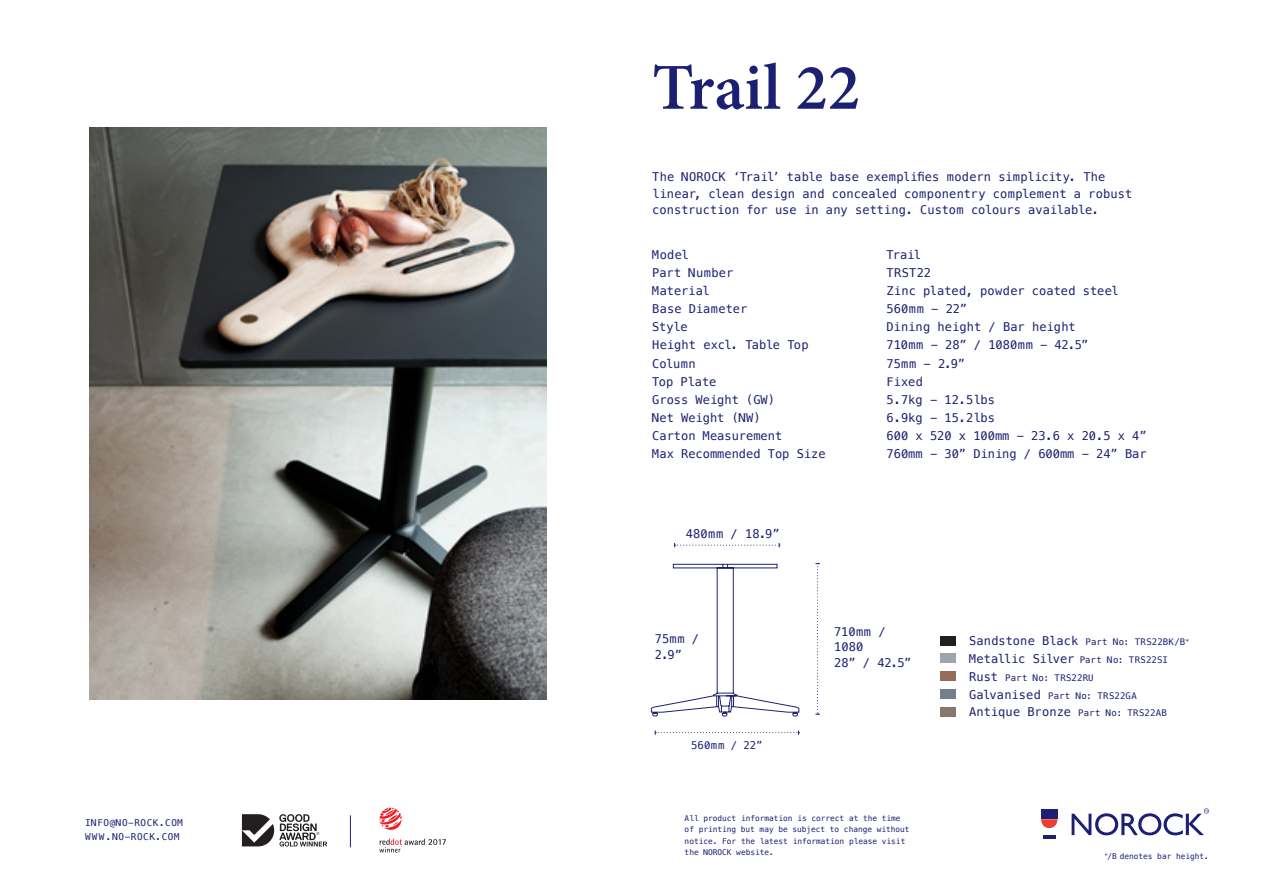
<style>
.page{position:relative;width:1263px;height:893px;background:#fff}
.page>*{position:absolute;margin:0;border:0;box-sizing:border-box;transform-origin:0 0}
.t1{font:600 65.7px "Minion Pro";color:#1c2072}
.t2{font:12px/16.5px "Menlo";color:#1c2072}
.t3{font:12px "Menlo";letter-spacing:.025em;color:#1c2072}
.t4{font:10.65px "Menlo";letter-spacing:.015em;color:#1c2072}
.t5{font:9.3px/14.2px "Menlo";letter-spacing:.06em;color:#1c2072}
.t6{font:9px "Menlo";letter-spacing:.03em;color:#1c2072}
.t7{font:7.8px/11.4px "Menlo";color:#1c2072}
.s1{font-size:12px}
.s2{font-size:9px}
</style>
<div class="page">
<hr style="left:1043px;top:835px;width:12px;height:4px;background:#1c2072">
<div style="left:1041px;top:810px;width:16px;height:9px;background:#1c2072"></div>
<svg style="left:1041px;top:819px;width:16px;height:9px"></svg>
<svg style="left:1071px;top:808px;width:138px;height:27px"></svg>
<svg style="left:379px;top:839px;width:67px;height:13px"></svg>
<svg style="left:380px;top:808px;width:22px;height:22px"></svg>
<hr style="left:350px;top:815px;width:1px;height:32px;background:#1c2072">
<svg style="left:242px;top:814px;width:85px;height:32px"></svg>
<img style="left:89px;top:128px;width:458px;height:571px">
<svg style="left:655px;top:730px;width:144px;height:5px"></svg>
<svg style="left:815px;top:563px;width:5px;height:152px"></svg>
<svg style="left:674px;top:543px;width:106px;height:4px"></svg>
<svg style="left:650px;top:563px;width:150px;height:154px"></svg>
<div style="left:940px;top:636px;width:16px;height:9px;background:#231f20"></div>
<div style="left:940px;top:653px;width:16px;height:10px;background:#9da4ac"></div>
<div style="left:940px;top:671px;width:16px;height:10px;background:#966c5c"></div>
<div style="left:940px;top:689px;width:16px;height:10px;background:#73808b"></div>
<div style="left:940px;top:707px;width:16px;height:9px;background:#86786f"></div>
<p class="t5" style="left:85px;top:815px;width:100px">INFO@NO-ROCK.COM<br>WWW.NO-ROCK.COM</p>
<p class="t1" style="left:652px;top:48px;width:209px">Trail 22</p>
<p class="t2" style="left:652px;top:169px;width:482px">The NOROCK ‘Trail’ table base exemplifies modern simplicity. The linear, clean design and concealed componentry complement a robust construction for use in any setting. Custom colours available.</p>
<p class="t2" style="left:652px;top:247px;width:38px">Model</p>
<p class="t2" style="left:887px;top:247px;width:36px">Trail</p>
<p class="t3" style="left:652px;top:265px;width:82px">Part Number</p>
<p class="t2" style="left:887px;top:265px;width:46px">TRST22</p>
<p class="t2" style="left:652px;top:283px;width:59px">Material</p>
<p class="t2" style="left:887px;top:283px;width:233px">Zinc plated, powder coated steel</p>
<p class="t2" style="left:652px;top:301px;width:96px">Base Diameter</p>
<p class="t2" style="left:887px;top:301px;width:82px">560mm - 22”</p>
<p class="t2" style="left:652px;top:319px;width:37px">Style</p>
<p class="t2" style="left:887px;top:319px;width:191px">Dining height / Bar height</p>
<p class="t2" style="left:652px;top:337px;width:158px">Height excl. Table Top</p>
<p class="t2" style="left:887px;top:337px;width:203px">710mm - 28” / 1080mm - 42.5”</p>
<p class="t2" style="left:652px;top:355px;width:45px">Column</p>
<p class="t2" style="left:887px;top:355px;width:80px">75mm - 2.9”</p>
<p class="t2" style="left:652px;top:373px;width:66px">Top Plate</p>
<p class="t2" style="left:887px;top:373px;width:38px">Fixed</p>
<p class="t2" style="left:652px;top:391px;width:124px">Gross Weight (GW)</p>
<p class="t2" style="left:887px;top:391px;width:110px">5.7kg - 12.5lbs</p>
<p class="t2" style="left:652px;top:409px;width:110px">Net Weight (NW)</p>
<p class="t2" style="left:887px;top:409px;width:110px">6.9kg - 15.2lbs</p>
<p class="t2" style="left:652px;top:427px;width:132px">Carton Measurement</p>
<p class="t2" style="left:887px;top:427px;width:262px">600 x 520 x 100mm - 23.6 x 20.5 x 4”</p>
<p class="t2" style="left:652px;top:445px;width:175px">Max Recommended Top Size</p>
<p class="t2" style="left:887px;top:445px;width:262px">760mm - 30” Dining / 600mm - 24” Bar</p>
<p class="t2" style="left:686px;top:526px;width:95px">480mm / 18.9”</p>
<p class="t2" style="left:655px;top:631px;width:46px">75mm /</p>
<p class="t2" style="left:655px;top:647px;width:29px">2.9”</p>
<p class="t4" style="left:691px;top:738px;width:73px">560mm / 22”</p>
<p class="t2" style="left:834px;top:624px;width:53px;line-height:15.8px">710mm /<br>1080</p>
<p class="t2" style="left:834px;top:655px;width:79px">28” / 42.5”</p>
<p class="t7" style="left:685px;top:813px;width:226px">All product information is correct at the time of printing but may be subject to change without notice. For the latest information please visit the NOROCK website.</p>
<p class="t6" style="left:969px;top:636px;width:221px"><span class="s1">Sandstone Black</span> Part No: TRS22BK/B<sup>*</sup></p>
<p class="t2" style="left:969px;top:651px;width:200px">Metallic Silver <span class="s2">Part No: TRS22SI</span></p>
<p class="t6" style="left:969px;top:672px;width:126px"><span class="s1">Rust</span> Part No: TRS22RU</p>
<p class="t6" style="left:969px;top:689px;width:169px"><span class="s1">Galvanised</span> Part No: TRS22GA</p>
<p class="t6" style="left:969px;top:707px;width:199px"><span class="s1">Antique Bronze</span> Part No: TRS22AB</p>
<p class="t7" style="left:1105px;top:851px;width:106px"><sup>*</sup>/B denotes bar height.</p>
</div>
